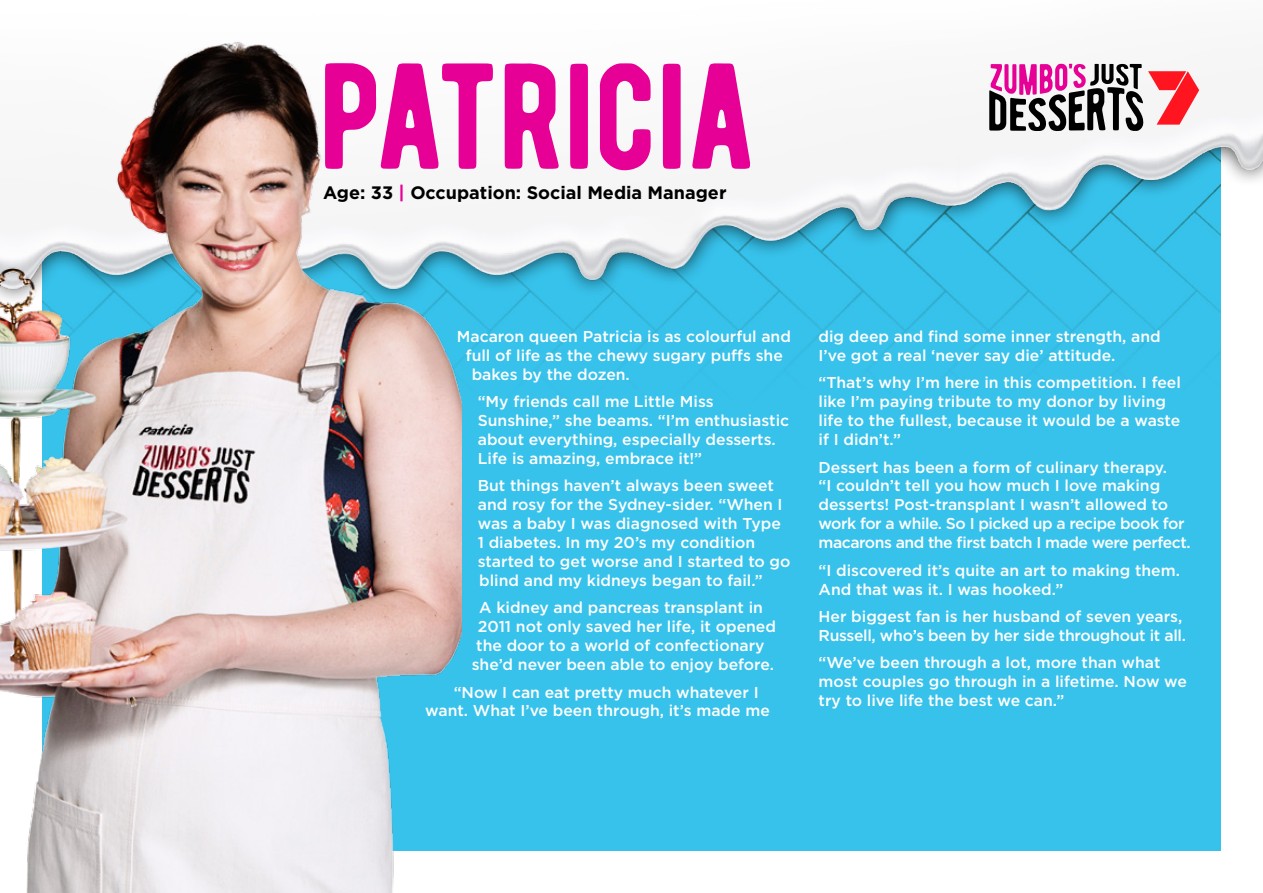
<style>
.page{position:relative;width:1263px;height:893px;background:#fff}
.page>*{position:absolute;margin:0;border:0;box-sizing:border-box;transform-origin:0 0}
.t1{font:150px "BERNIERREGULAR";color:#e70095}
.t2{font:700 18px "Gotham";color:#000}
.t3{font:500 15.75px/18.9px "Gotham";color:#fff}
.t4{font:500 15.75px/18.9px "Gotham";letter-spacing:-.02em;color:#fff}
.s1{color:#e70095}
</style>
<div class="page">
<div style="left:461px;top:325px;width:759px;height:525px;background:#37c2eb"></div>
<img style="left:461px;top:63px;width:802px;height:262px">
<img style="left:0;top:42px;width:461px;height:851px">
<svg style="left:989px;top:64px;width:210px;height:68px"></svg>
<h1 class="t1" style="left:319px;top:-7px;width:438px">PATRICIA</h1>
<p class="t2" style="left:323px;top:182px;width:405px">Age: 33 <span class="s1">|</span> Occupation: Social Media Manager</p>
<p class="t3" style="left:457px;top:327px;width:336px">Macaron queen Patricia is as colourful and</p>
<p class="t3" style="left:466px;top:346px;width:319px">full of life as the chewy sugary puffs she</p>
<p class="t3" style="left:472px;top:365px;width:160px">bakes by the dozen.</p>
<p class="t3" style="left:478px;top:392px;width:313px">“My friends call me Little Miss Sunshine,” she beams. “I’m enthusiastic about everything, especially desserts.<br>Life is amazing, embrace it!”</p>
<p class="t3" style="left:478px;top:476px;width:314px">But things haven’t always been sweet and rosy for the Sydney-sider. “When I was a baby I was diagnosed with Type 1 diabetes. In my 20’s my condition started to get worse and I started to go blind and my kidneys began to fail.”</p>
<p class="t3" style="left:472px;top:598px;width:306px;text-align:center">A kidney and pancreas transplant in 2011 not only saved her life, it opened the door to a world of confectionary she’d never been able to enjoy before.</p>
<p class="t3" style="left:425px;top:682px;width:346px;text-indent:29px">“Now I can eat pretty much whatever I want. What I’ve been through, it’s made me</p>
<p class="t3" style="left:818px;top:327px;width:344px">dig deep and find some inner strength, and<br>I’ve got a real ‘never say die’ attitude.</p>
<p class="t3" style="left:818px;top:373px;width:364px">“That’s why I’m here in this competition. I feel like I’m paying tribute to my donor by living life to the fullest, because it would be a waste if I didn’t.”</p>
<p class="t3" style="left:818px;top:457px;width:374px">Dessert has been a form of culinary therapy.<br>“I couldn’t tell you how much I love making desserts! Post-transplant I wasn’t allowed to work for a while. So I picked up a recipe book for macarons and the first batch I made were perfect.</p>
<p class="t3" style="left:818px;top:560px;width:363px">“I discovered it’s quite an art to making them.<br>And that was it. I was hooked.”</p>
<p class="t4" style="left:818px;top:607px;width:369px">Her biggest fan is her husband of seven years,<br>Russell, who’s been by her side throughout it all.</p>
<p class="t3" style="left:818px;top:653px;width:370px">“We’ve been through a lot, more than what most couples go through in a lifetime. Now we try to live life the best we can.”</p>
</div>
